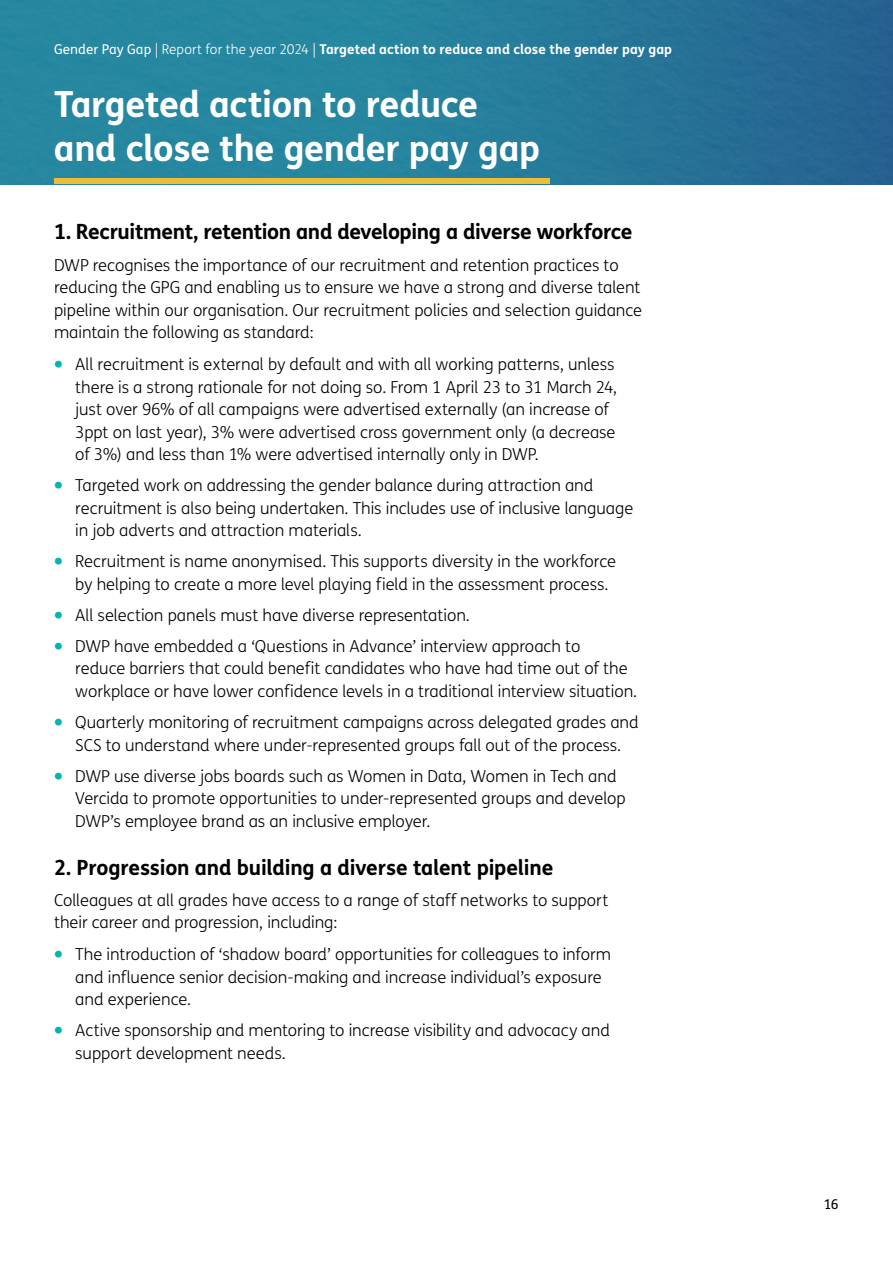
<style>
.page{position:relative;width:893px;height:1263px;background:#fff}
.page>*{position:absolute;margin:0;border:0;box-sizing:border-box;transform-origin:0 0}
.t1{font:700 36px/43.2px "FS Me";letter-spacing:-.01em;color:#fff}
.Bullets{font:700 21px "FS Me";letter-spacing:-.015em;color:#000}
.Body{font:300 16.5px/22.5px "FS Me";letter-spacing:-.005em;color:#000}
.t2{font:700 13.5px "FS Me";letter-spacing:.005em;color:#fff}
.t3{font:13.5px "FS Me";color:#000}
.s1{font-weight:400}
.s2{font-weight:300}
.s3{font-weight:800;font-size:24px;color:#00b5b4}
</style>
<div class="page">
<img style="left:0;top:0;width:893px;height:184px">
<div style="left:54px;top:179px;width:495px;height:5px;background:#edbd38"></div>
<h1 class="t2" style="left:54px;top:39px;width:620px"><span class="s1">Gender Pay Gap</span> <span class="s2">| Report for the year 2024 |</span> Targeted action to reduce and close the gender pay gap</h1>
<h1 class="t1" style="left:54px;top:81px;width:488px">Targeted action to reduce and close the gender pay gap</h1>
<h2 class="Bullets" style="left:54px;top:215px;width:580px">1. Recruitment, retention and developing a diverse workforce</h2>
<h2 class="Body" style="left:54px;top:253px;width:590px">DWP recognises the importance of our recruitment and retention practices to reducing the GPG and enabling us to ensure we have a strong and diverse talent pipeline within our organisation. Our recruitment policies and selection guidance maintain the following as standard:</h2>
<p class="Body" style="left:75px;top:353px;width:543px;text-indent:-21px"><span class="s3">•</span> All recruitment is external by default and with all working patterns, unless there is a strong rationale for not doing so. From 1 April 23 to 31 March 24, just over 96% of all campaigns were advertised externally (an increase of 3ppt on last year), 3% were advertised cross government only (a decrease of 3%) and less than 1% were advertised internally only in DWP.</p>
<p class="Body" style="left:75px;top:474px;width:560px;text-indent:-21px"><span class="s3">•</span> Targeted work on addressing the gender balance during attraction and recruitment is also being undertaken. This includes use of inclusive language in job adverts and attraction materials.</p>
<p class="Body" style="left:75px;top:550px;width:542px;text-indent:-21px"><span class="s3">•</span> Recruitment is name anonymised. This supports diversity in the workforce by helping to create a more level playing field in the assessment process.</p>
<p class="Body" style="left:54px;top:603px;width:417px"><span class="s3">•</span> All selection panels must have diverse representation.</p>
<p class="Body" style="left:75px;top:634px;width:563px;text-indent:-21px"><span class="s3">•</span> DWP have embedded a ‘Questions in Advance’ interview approach to<br>reduce barriers that could benefit candidates who have had time out of the workplace or have lower confidence levels in a traditional interview situation.</p>
<p class="Body" style="left:54px;top:710px;width:586px;text-align:center"><span class="s3">•</span> Quarterly monitoring of recruitment campaigns across delegated grades and<br>SCS to understand where under-represented groups fall out of the process.</p>
<p class="Body" style="left:75px;top:764px;width:552px;text-indent:-21px"><span class="s3">•</span> DWP use diverse jobs boards such as Women in Data, Women in Tech and<br>Vercida to promote opportunities to under-represented groups and develop<br>DWP’s employee brand as an inclusive employer.</p>
<p class="Bullets" style="left:54px;top:851px;width:501px">2. Progression and building a diverse talent pipeline</p>
<p class="Body" style="left:54px;top:888px;width:556px">Colleagues at all grades have access to a range of staff networks to support their career and progression, including:</p>
<p class="Body" style="left:75px;top:943px;width:537px;text-indent:-21px"><span class="s3">•</span> The introduction of ‘shadow board’ opportunities for colleagues to inform and influence senior decision-making and increase individual’s exposure and experience.</p>
<p class="Body" style="left:75px;top:1019px;width:536px;text-indent:-21px"><span class="s3">•</span> Active sponsorship and mentoring to increase visibility and advocacy and support development needs.</p>
<p class="t3" style="left:824px;top:1195px;width:16px">16</p>
</div>
